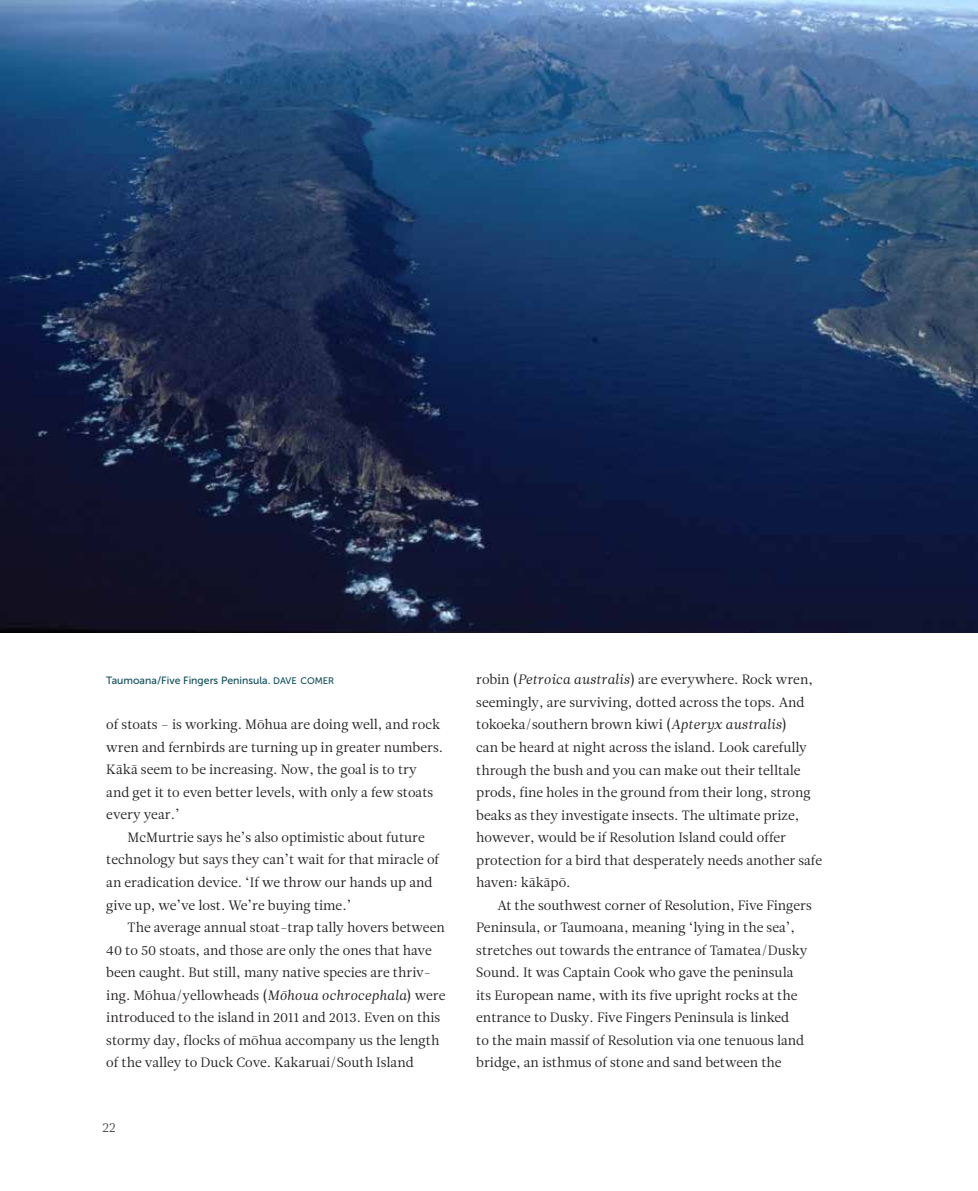
<style>
.page{position:relative;width:978px;height:1191px;background:#fff}
.page>*{position:absolute;margin:0;border:0;box-sizing:border-box;transform-origin:0 0}
.t1{font:13.5px/22.5px "Leitura News Roman 1";color:#231f20}
.t2{font:13.5px "Leitura News Roman 1";color:#4d4d4f}
.t3{font:10.5px "Museo Sans 500";color:#0f4d5a}
.s1{font-size:9.45px}
.s2{font-family:"Leitura News Italic 1"}
</style>
<div class="page">
<img style="left:0;top:0;width:978px;height:632px">
<p class="t3" style="left:106px;top:675px;width:229px">Taumoana/Five Fingers Peninsula. <span class="s1">DAVE COMER</span></p>
<p class="t1" style="left:106px;top:713px;width:338px">of stoats – is working. Mōhua are doing well, and rock wren and fernbirds are turning up in greater numbers.<br>Kākā seem to be increasing. Now, the goal is to try and get it to even better levels, with only a few stoats every year.’</p>
<p class="t1" style="left:106px;top:826px;width:334px;text-indent:21px">McMurtrie says he’s also optimistic about future technology but says they can’t wait for that miracle of an eradication device. ‘If we throw our hands up and give up, we’ve lost. We’re buying time.’</p>
<p class="t1" style="left:106px;top:916px;width:341px;text-indent:21px">The average annual stoat-trap tally hovers between 40 to 50 stoats, and those are only the ones that have been caught. But still, many native species are thriv&shy;ing. Mōhua/yellowheads (<span class="s2">Mōhoua ochrocephala</span>) were introduced to the island in 2011 and 2013. Even on this stormy day, flocks of mōhua accompany us the length of the valley to Duck Cove. Kakaruai/South Island</p>
<p class="t2" style="left:102px;top:1119px;width:15px">22</p>
<p class="t1" style="left:476px;top:669px;width:347px">robin (<span class="s2">Petroica australis</span>) are everywhere. Rock wren, seemingly, are surviving, dotted across the tops. And tokoeka/southern brown kiwi (<span class="s2">Apteryx australis</span>)<br>can be heard at night across the island. Look carefully through the bush and you can make out their telltale prods, fine holes in the ground from their long, strong beaks as they investigate insects. The ultimate prize, however, would be if Resolution Island could offer protection for a bird that desperately needs another safe haven: kākāpō.</p>
<p class="t1" style="left:476px;top:894px;width:337px;text-indent:21px">At the southwest corner of Resolution, Five Fingers Peninsula, or Taumoana, meaning ‘lying in the sea’, stretches out towards the entrance of Tamatea/Dusky Sound. It was Captain Cook who gave the peninsula<br>its European name, with its five upright rocks at the entrance to Dusky. Five Fingers Peninsula is linked<br>to the main massif of Resolution via one tenuous land bridge, an isthmus of stone and sand between the</p>
</div>
